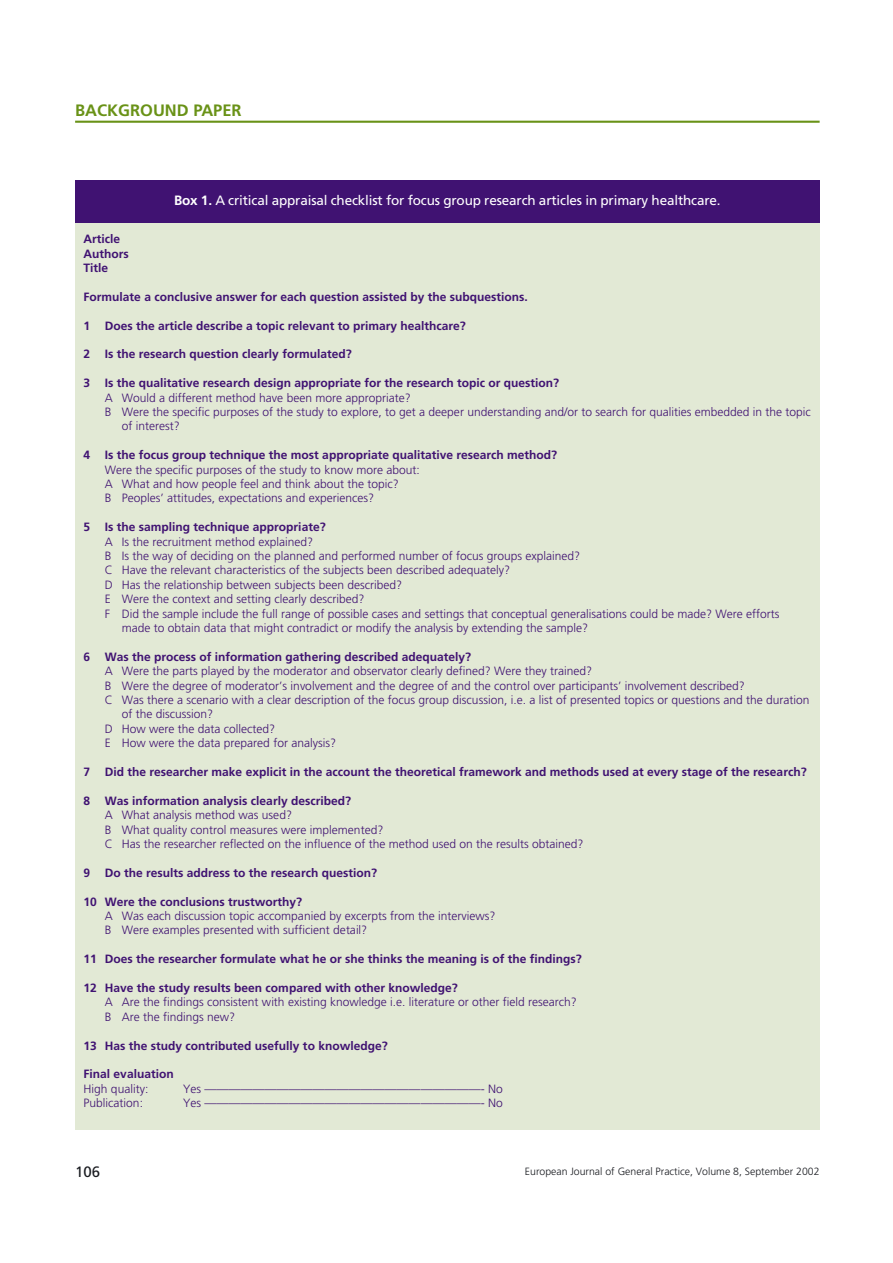
<style>
.page{position:relative;width:893px;height:1263px;background:#fff}
.page>*{position:absolute;margin:0;border:0;box-sizing:border-box;transform-origin:0 0}
.t1{font:700 16.5px "Frutiger";color:#699217}
.t2{font:15px "Frutiger";color:#191b20}
.t3{font:13.5px "Frutiger";letter-spacing:-.01em;color:#fff}
.t4{font:300 12px/14.4px "Frutiger";color:#401272}
.t5{font:700 12px/14.4px "Frutiger";color:#401272}
.t6{font:300 10.5px "Frutiger";color:#191b20}
.s1{font-weight:700}
</style>
<div class="page">
<hr style="left:75px;top:121px;width:744px;height:2px;background:#699217">
<div style="left:75px;top:202px;width:744px;height:928px;background:#e2e9d5"></div>
<div style="left:75px;top:181px;width:744px;height:42px;background:#401272"></div>
<h1 class="t1" style="left:75px;top:104px;width:168px">BACKGROUND PAPER</h1>
<p class="t3" style="left:174px;top:195px;width:548px"><span class="s1">Box 1.</span> A critical appraisal checklist for focus group research articles in primary healthcare.</p>
<p class="t5" style="left:84px;top:233px;width:47px">Article<br>Authors<br>Title</p>
<p class="t5" style="left:84px;top:290px;width:445px">Formulate a conclusive answer for each question assisted by the subquestions.</p>
<p class="t5" style="left:84px;top:319px;width:383px">1 Does the article describe a topic relevant to primary healthcare?</p>
<p class="t5" style="left:84px;top:348px;width:269px">2 Is the research question clearly formulated?</p>
<p class="t5" style="left:84px;top:377px;width:477px">3 Is the qualitative research design appropriate for the research topic or question?</p>
<p class="t4" style="left:105px;top:391px;width:307px">A Would a different method have been more appropriate?</p>
<p class="t4" style="left:105px;top:406px;width:707px">B Were the specific purposes of the study to explore, to get a deeper understanding and/or to search for qualities embedded in the topic</p>
<p class="t4" style="left:122px;top:420px;width:59px">of interest?</p>
<p class="t5" style="left:84px;top:449px;width:475px">4 Is the focus group technique the most appropriate qualitative research method?</p>
<p class="t4" style="left:105px;top:463px;width:316px">Were the specific purposes of the study to know more about:<br>A What and how people feel and think about the topic?<br>B Peoples’ attitudes, expectations and experiences?</p>
<p class="t5" style="left:84px;top:521px;width:243px">5 Is the sampling technique appropriate?</p>
<p class="t4" style="left:105px;top:535px;width:210px">A Is the recruitment method explained?</p>
<p class="t4" style="left:105px;top:550px;width:477px">B Is the way of deciding on the planned and performed number of focus groups explained?</p>
<p class="t4" style="left:105px;top:564px;width:406px">C Have the relevant characteristics of the subjects been described adequately?</p>
<p class="t4" style="left:105px;top:578px;width:299px">D Has the relationship between subjects been described?</p>
<p class="t4" style="left:105px;top:593px;width:261px">E Were the context and setting clearly described?</p>
<p class="t4" style="left:105px;top:607px;width:676px">F Did the sample include the full range of possible cases and settings that conceptual generalisations could be made? Were efforts</p>
<p class="t4" style="left:122px;top:622px;width:467px">made to obtain data that might contradict or modify the analysis by extending the sample?</p>
<p class="t5" style="left:84px;top:650px;width:389px">6 Was the process of information gathering described adequately?</p>
<p class="t4" style="left:105px;top:665px;width:488px">A Were the parts played by the moderator and observator clearly defined? Were they trained?</p>
<p class="t4" style="left:105px;top:679px;width:641px">B Were the degree of moderator’s involvement and the degree of and the control over participants’ involvement described?</p>
<p class="t4" style="left:105px;top:694px;width:706px">C Was there a scenario with a clear description of the focus group discussion, i.e. a list of presented topics or questions and the duration</p>
<p class="t4" style="left:122px;top:708px;width:93px">of the discussion?</p>
<p class="t4" style="left:105px;top:722px;width:172px">D How were the data collected?</p>
<p class="t4" style="left:105px;top:737px;width:232px">E How were the data prepared for analysis?</p>
<p class="t5" style="left:84px;top:766px;width:724px">7 Did the researcher make explicit in the account the theoretical framework and methods used at every stage of the research?</p>
<p class="t5" style="left:84px;top:794px;width:269px">8 Was information analysis clearly described?</p>
<p class="t4" style="left:105px;top:809px;width:480px">A What analysis method was used?<br>B What quality control measures were implemented?<br>C Has the researcher reflected on the influence of the method used on the results obtained?</p>
<p class="t5" style="left:84px;top:866px;width:295px">9 Do the results address to the research question?</p>
<p class="t5" style="left:84px;top:895px;width:220px">10 Were the conclusions trustworthy?</p>
<p class="t4" style="left:105px;top:910px;width:392px">A Was each discussion topic accompanied by excerpts from the interviews?<br>B Were examples presented with sufficient detail?</p>
<p class="t5" style="left:84px;top:953px;width:499px">11 Does the researcher formulate what he or she thinks the meaning is of the findings?</p>
<p class="t5" style="left:84px;top:982px;width:375px">12 Have the study results been compared with other knowledge?</p>
<p class="t4" style="left:105px;top:996px;width:473px">A Are the findings consistent with existing knowledge i.e. literature or other field research?<br>B Are the findings new?</p>
<p class="t5" style="left:84px;top:1039px;width:305px">13 Has the study contributed usefully to knowledge?</p>
<p class="t5" style="left:84px;top:1068px;width:92px">Final evaluation</p>
<p class="t4" style="left:84px;top:1082px;width:66px">High quality:</p>
<p class="t4" style="left:183px;top:1082px;width:321px">Yes ———————————————————————- No</p>
<p class="t4" style="left:84px;top:1097px;width:61px">Publication:</p>
<p class="t4" style="left:183px;top:1097px;width:321px">Yes ———————————————————————- No</p>
<p class="t2" style="left:75px;top:1166px;width:27px">106</p>
<p class="t6" style="left:525px;top:1167px;width:296px">European Journal of General Practice, Volume 8, September 2002</p>
</div>
